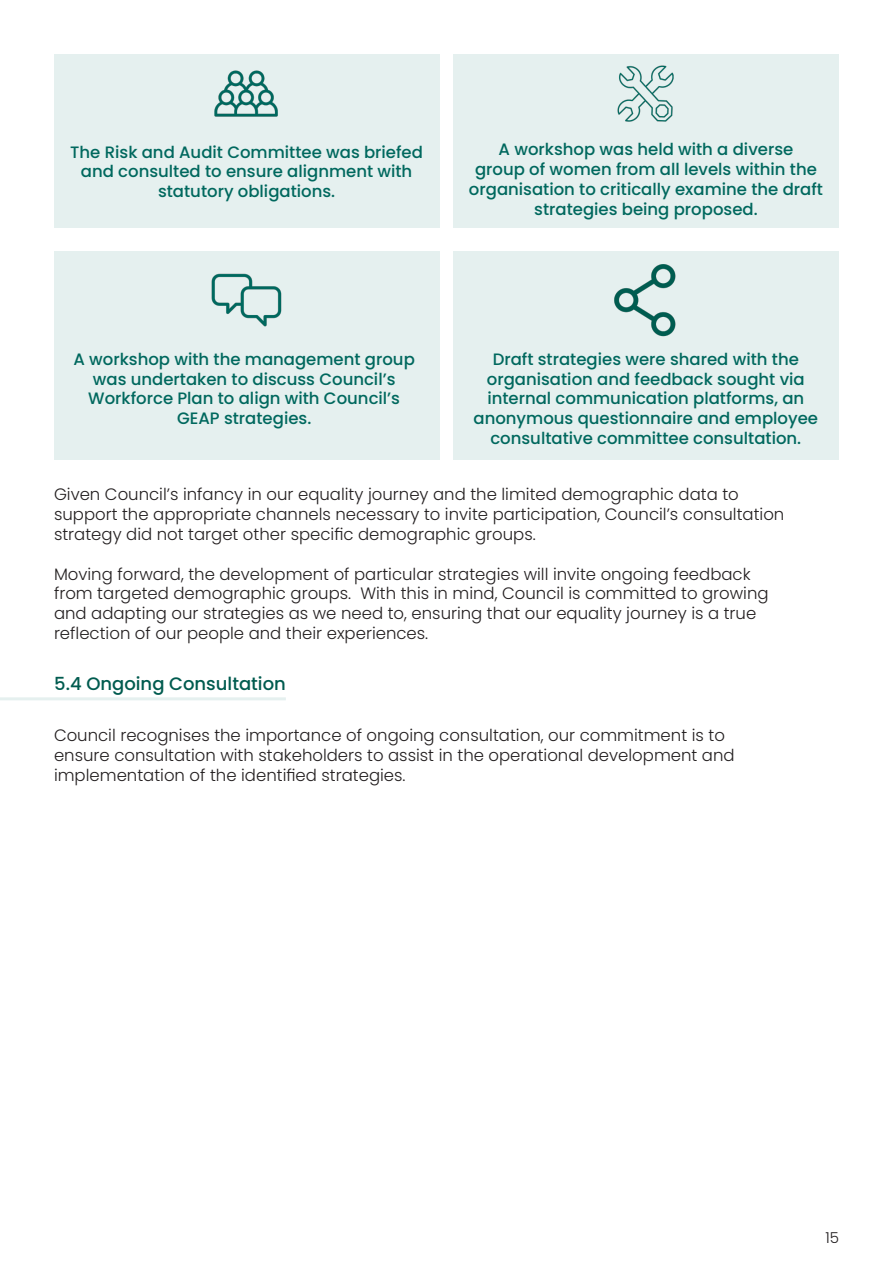
<style>
.page{position:relative;width:893px;height:1263px;background:#fff}
.page>*{position:absolute;margin:0;border:0;box-sizing:border-box;transform-origin:0 0}
.Subheading{font:500 18px "Poppins";color:#005b4f}
.t1{font:300 16.5px/19.8px "Poppins";color:#231f20}
.t2{font:500 16.5px/19.8px "Poppins";color:#00685e;text-align:center}
.t3{font:300 15px "Poppins";color:#231f20}
</style>
<div class="page">
<div style="left:453px;top:251px;width:386px;height:209px;background:#e5f0ef"></div>
<div style="left:54px;top:251px;width:386px;height:209px;background:#e5f0ef"></div>
<img style="left:211px;top:273px;width:71px;height:54px">
<img style="left:614px;top:264px;width:62px;height:73px">
<hr style="left:0;top:697px;width:286px;height:3px;background:#e5f0ef">
<div style="left:54px;top:54px;width:386px;height:174px;background:#e5f0ef"></div>
<img style="left:214px;top:70px;width:64px;height:47px">
<div style="left:453px;top:54px;width:386px;height:174px;background:#e5f0ef"></div>
<img style="left:617px;top:65px;width:57px;height:57px">
<p class="t2" style="left:70px;top:142px;width:354px">The Risk and Audit Committee was briefed and consulted to ensure alignment with statutory obligations.</p>
<p class="t2" style="left:469px;top:140px;width:355px">A workshop was held with a diverse<br>group of women from all levels within the organisation to critically examine the draft strategies being proposed.</p>
<p class="t2" style="left:73px;top:349px;width:343px">A workshop with the management group was undertaken to discuss Council’s<br>Workforce Plan to align with Council’s<br>GEAP strategies.</p>
<p class="t2" style="left:473px;top:349px;width:346px">Draft strategies were shared with the organisation and feedback sought via internal communication platforms, an anonymous questionnaire and employee consultative committee consultation.</p>
<p class="t1" style="left:54px;top:485px;width:732px">Given Council’s infancy in our equality journey and the limited demographic data to support the appropriate channels necessary to invite participation, Council’s consultation strategy did not target other specific demographic groups.</p>
<p class="t1" style="left:54px;top:564px;width:716px">Moving forward, the development of particular strategies will invite ongoing feedback from targeted demographic groups. With this in mind, Council is committed to growing and adapting our strategies as we need to, ensuring that our equality journey is a true reflection of our people and their experiences.</p>
<p class="Subheading" style="left:54px;top:673px;width:233px">5.4 Ongoing Consultation</p>
<p class="t1" style="left:54px;top:725px;width:682px">Council recognises the importance of ongoing consultation, our commitment is to ensure consultation with stakeholders to assist in the operational development and implementation of the identified strategies.</p>
<p class="t3" style="left:825px;top:1228px;width:15px">15</p>
</div>
